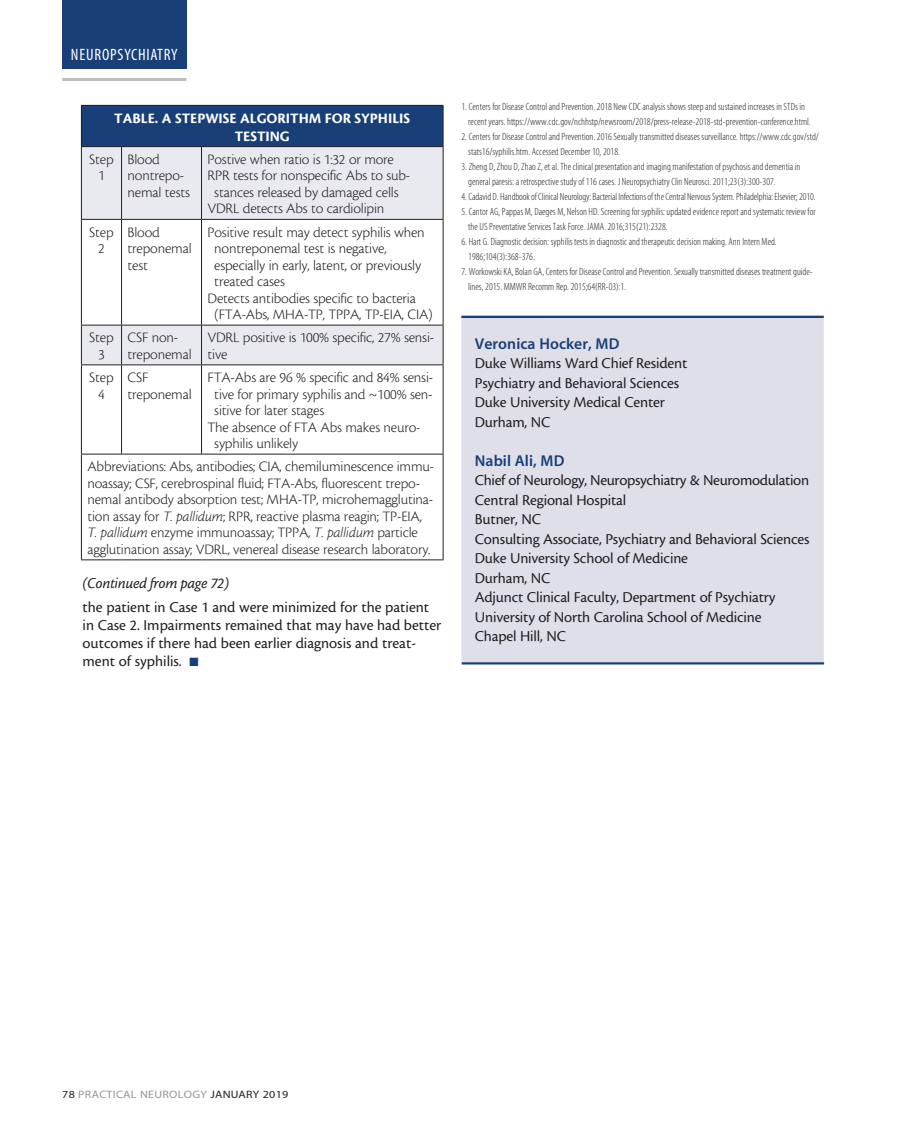
<style>
.page{position:relative;width:905px;height:1134px;background:#fff}
.page>*{position:absolute;margin:0;border:0;box-sizing:border-box;transform-origin:0 0}
.t1{font:16.5px "Myriad MM 400 300";letter-spacing:.05em;color:#fff}
.bio_info{font:15.75px "Cronos MM 408 10";letter-spacing:-.01em;color:#231f20}
.body{font:15.75px/18px "Cronos MM 408 10";color:#231f20}
.bio_name{font:15.75px "Myriad MM 565 600";letter-spacing:.005em;color:#193f78}
.t2{font:15.75px "Cronos MM It 408 10";letter-spacing:-.01em;color:#231f20}
.table_body{font:15px/16.5px "Cronos MM 250 10";letter-spacing:-.01em;color:#231f20}
.sidebar_h1{font:15px/18px "Cronos MM 700 10";color:#fff;text-align:center}
.t3{font:10.8px "Myriad MM 400 600";letter-spacing:.025em;color:#939598;scale:1.11 1}
.footnote{font:10.5px/15px "Myriad MM 215 300";color:#231f20}
.s1{font-family:"Cronos MM It 250 10"}
.s2{color:#193f78}
.s3{color:#231f20}
</style>
<div class="page">
<div style="left:62px;top:0;width:124px;height:69px;background:#193f78"></div>
<hr style="left:62px;top:78px;width:124px;height:3px;background:#bcbdc0">
<div style="left:461px;top:316px;width:362px;height:346px;background:#dfdfea"></div>
<hr style="left:461px;top:316px;width:362px;height:2px;background:#193f78">
<hr style="left:461px;top:662px;width:363px;height:2px;background:#193f78">
<div style="left:81px;top:105px;width:362px;height:42px;background:#193f78"></div>
<svg style="left:82px;top:147px;width:360px;height:217px;fill:#e9e9f0"></svg>
<hr style="left:81px;top:105px;width:41px;height:1px;background:#231f20">
<hr style="left:81px;top:106px;width:1px;height:40px;background:#231f20">
<hr style="left:122px;top:105px;width:79px;height:1px;background:#231f20">
<hr style="left:201px;top:105px;width:242px;height:1px;background:#231f20">
<hr style="left:442px;top:106px;width:1px;height:40px;background:#231f20">
<hr style="left:81px;top:146px;width:41px;height:1px;background:#231f20">
<hr style="left:81px;top:147px;width:1px;height:72px;background:#231f20">
<hr style="left:122px;top:146px;width:79px;height:1px;background:#231f20">
<hr style="left:121px;top:147px;width:1px;height:72px;background:#231f20">
<hr style="left:201px;top:146px;width:242px;height:1px;background:#231f20">
<hr style="left:201px;top:147px;width:1px;height:72px;background:#231f20">
<hr style="left:442px;top:147px;width:1px;height:72px;background:#231f20">
<hr style="left:81px;top:219px;width:41px;height:1px;background:#231f20">
<hr style="left:81px;top:220px;width:1px;height:105px;background:#231f20">
<hr style="left:122px;top:219px;width:79px;height:1px;background:#231f20">
<hr style="left:121px;top:220px;width:1px;height:105px;background:#231f20">
<hr style="left:201px;top:219px;width:242px;height:1px;background:#231f20">
<hr style="left:201px;top:220px;width:1px;height:105px;background:#231f20">
<hr style="left:442px;top:220px;width:1px;height:105px;background:#231f20">
<hr style="left:81px;top:325px;width:41px;height:1px;background:#231f20">
<hr style="left:81px;top:326px;width:1px;height:38px;background:#231f20">
<hr style="left:122px;top:325px;width:79px;height:1px;background:#231f20">
<hr style="left:121px;top:326px;width:1px;height:38px;background:#231f20">
<hr style="left:201px;top:325px;width:242px;height:1px;background:#231f20">
<hr style="left:201px;top:326px;width:1px;height:38px;background:#231f20">
<hr style="left:442px;top:326px;width:1px;height:38px;background:#231f20">
<hr style="left:81px;top:364px;width:41px;height:1px;background:#231f20">
<hr style="left:81px;top:365px;width:1px;height:89px;background:#231f20">
<hr style="left:122px;top:364px;width:79px;height:1px;background:#231f20">
<hr style="left:121px;top:365px;width:1px;height:89px;background:#231f20">
<hr style="left:201px;top:364px;width:242px;height:1px;background:#231f20">
<hr style="left:201px;top:365px;width:1px;height:89px;background:#231f20">
<hr style="left:442px;top:365px;width:1px;height:89px;background:#231f20">
<hr style="left:81px;top:454px;width:41px;height:1px;background:#231f20">
<hr style="left:81px;top:454px;width:1px;height:106px;background:#231f20">
<hr style="left:122px;top:454px;width:79px;height:1px;background:#231f20">
<hr style="left:201px;top:454px;width:242px;height:1px;background:#231f20">
<hr style="left:442px;top:454px;width:1px;height:106px;background:#231f20">
<hr style="left:81px;top:560px;width:41px;height:1px;background:#231f20">
<hr style="left:122px;top:560px;width:79px;height:1px;background:#231f20">
<hr style="left:201px;top:560px;width:242px;height:1px;background:#231f20">
<h1 class="t1" style="left:71px;top:46px;width:108px">NEUROPSYCHIATRY</h1>
<p class="sidebar_h1" style="left:114px;top:109px;width:297px">TABLE. A STEPWISE ALGORITHM FOR SYPHILIS<br>TESTING</p>
<p class="table_body" style="left:89px;top:151px;width:26px;text-align:center">Step<br>1</p>
<p class="table_body" style="left:128px;top:151px;width:64px">Blood nontrepo&shy;nemal tests</p>
<p class="table_body" style="left:207px;top:151px;width:188px">Postive when ratio is 1:32 or more</p>
<p class="table_body" style="left:207px;top:168px;width:204px;text-align:center">RPR tests for nonspecific Abs to sub&shy;stances released by damaged cells</p>
<p class="table_body" style="left:207px;top:201px;width:178px">VDRL detects Abs to cardiolipin</p>
<p class="table_body" style="left:89px;top:224px;width:26px;text-align:center">Step<br>2</p>
<p class="table_body" style="left:128px;top:224px;width:66px">Blood treponemal test</p>
<p class="table_body" style="left:214px;top:224px;width:212px;text-indent:-7px">Positive result may detect syphilis when nontreponemal test is negative, especially in early, latent, or previously treated cases</p>
<p class="table_body" style="left:214px;top:290px;width:220px;text-indent:-7px">Detects antibodies specific to bacteria (FTA-Abs, MHA-TP, TPPA, TP-EIA, CIA)</p>
<p class="table_body" style="left:89px;top:330px;width:26px;text-align:center">Step<br>3</p>
<p class="table_body" style="left:128px;top:330px;width:66px">CSF non&shy;treponemal</p>
<p class="table_body" style="left:207px;top:330px;width:228px">VDRL positive is 100% specific, 27% sensi&shy;tive</p>
<p class="table_body" style="left:89px;top:370px;width:26px;text-align:center">Step<br>4</p>
<p class="table_body" style="left:128px;top:370px;width:66px">CSF treponemal</p>
<p class="table_body" style="left:214px;top:370px;width:220px;text-align:justify;text-indent:-7px">FTA-Abs are 96 % specific and 84% sensi&shy;tive for primary syphilis and ~100% sen&shy;sitive for later stages</p>
<p class="table_body" style="left:214px;top:419px;width:208px;text-indent:-7px">The absence of FTA Abs makes neuro&shy;syphilis unlikely</p>
<p class="table_body" style="left:87px;top:459px;width:348px">Abbreviations: Abs, antibodies; CIA, chemiluminescence immu&shy;noassay; CSF, cerebrospinal fluid; FTA-Abs, fluorescent trepo&shy;nemal antibody absorption test; MHA-TP, microhemagglutina&shy;tion assay for <span class="s1">T. pallidum</span>; RPR, reactive plasma reagin; TP-EIA, <span class="s1">T. pallidum</span> enzyme immunoassay; TPPA, <span class="s1">T. pallidum</span> particle agglutination assay; VDRL, venereal disease research laboratory.</p>
<p class="t2" style="left:82px;top:574px;width:148px">(Continued from page 72)</p>
<p class="body" style="left:82px;top:598px;width:360px">the patient in Case 1 and were minimized for the patient in Case 2. Impairments remained that may have had better outcomes if there had been earlier diagnosis and treat&shy;ment of syphilis. <span class="s2">■</span></p>
<p class="footnote" style="left:468px;top:99px;width:344px;text-indent:-7px">1. Centers for Disease Control and Prevention. 2018 New CDC analysis shows steep and sustained increases in STDs in recent years. https://www.cdc.gov/nchhstp/newsroom/2018/press-release-2018-std-prevention-conference.html.</p>
<p class="footnote" style="left:468px;top:129px;width:352px;text-indent:-7px">2. Centers for Disease Control and Prevention. 2016 Sexually transmitted diseases surveillance. https://www.cdc.gov/std/ stats16/syphilis.htm. Accessed December 10, 2018.</p>
<p class="footnote" style="left:468px;top:159px;width:334px;text-indent:-7px">3. Zheng D, Zhou D, Zhao Z, et al. The clinical presentation and imaging manifestation of psychosis and dementia in general paresis: a retrospective study of 116 cases. J Neuropsychiatry Clin Neurosci. 2011;23(3):300-307.</p>
<p class="footnote" style="left:461px;top:189px;width:355px">4. Cadavid D. Handbook of Clinical Neurology: Bacterial Infections of the Central Nervous System. Philadelphia: Elsevier; 2010.</p>
<p class="footnote" style="left:468px;top:204px;width:349px;text-indent:-7px">5. Cantor AG, Pappas M, Daeges M, Nelson HD. Screening for syphilis: updated evidence report and systematic review for the US Preventative Services Task Force. JAMA. 2016;315(21):2328.</p>
<p class="footnote" style="left:468px;top:234px;width:310px;text-indent:-7px">6. Hart G. Diagnostic decision: syphilis tests in diagnostic and therapeutic decision making. Ann Intern Med.<br>1986;104(3):368-376.</p>
<p class="footnote" style="left:468px;top:264px;width:346px;text-indent:-7px">7. Workowski KA, Bolan GA, Centers for Disease Control and Prevention. Sexually transmitted diseases treatment guide&shy;lines, 2015. MMWR Recomm Rep. 2015;64(RR-03):1.</p>
<p class="bio_name" style="left:475px;top:336px;width:146px">Veronica Hocker, MD</p>
<p class="bio_info" style="left:475px;top:355px;width:214px">Duke Williams Ward Chief Resident</p>
<p class="bio_info" style="left:475px;top:374px;width:206px">Psychiatry and Behavioral Sciences</p>
<p class="bio_info" style="left:475px;top:394px;width:192px">Duke University Medical Center</p>
<p class="bio_info" style="left:475px;top:413px;width:77px">Durham, NC</p>
<p class="bio_name" style="left:475px;top:453px;width:91px">Nabil Ali, MD</p>
<p class="bio_info" style="left:475px;top:472px;width:336px">Chief of Neurology, Neuropsychiatry &amp; Neuromodulation</p>
<p class="bio_info" style="left:475px;top:491px;width:153px">Central Regional Hospital</p>
<p class="bio_info" style="left:475px;top:511px;width:68px">Butner, NC</p>
<p class="bio_info" style="left:475px;top:530px;width:336px">Consulting Associate, Psychiatry and Behavioral Sciences</p>
<p class="bio_info" style="left:475px;top:550px;width:215px">Duke University School of Medicine</p>
<p class="bio_info" style="left:475px;top:569px;width:77px">Durham, NC</p>
<p class="bio_info" style="left:475px;top:589px;width:302px">Adjunct Clinical Faculty, Department of Psychiatry</p>
<p class="bio_info" style="left:475px;top:608px;width:288px">University of North Carolina School of Medicine</p>
<p class="bio_info" style="left:475px;top:628px;width:93px">Chapel Hill, NC</p>
<p class="t3" style="left:62px;top:1089px;width:205px"><span class="s3">78</span> PRACTICAL NEUROLOGY <span class="s3">JANUARY 2019</span></p>
</div>
